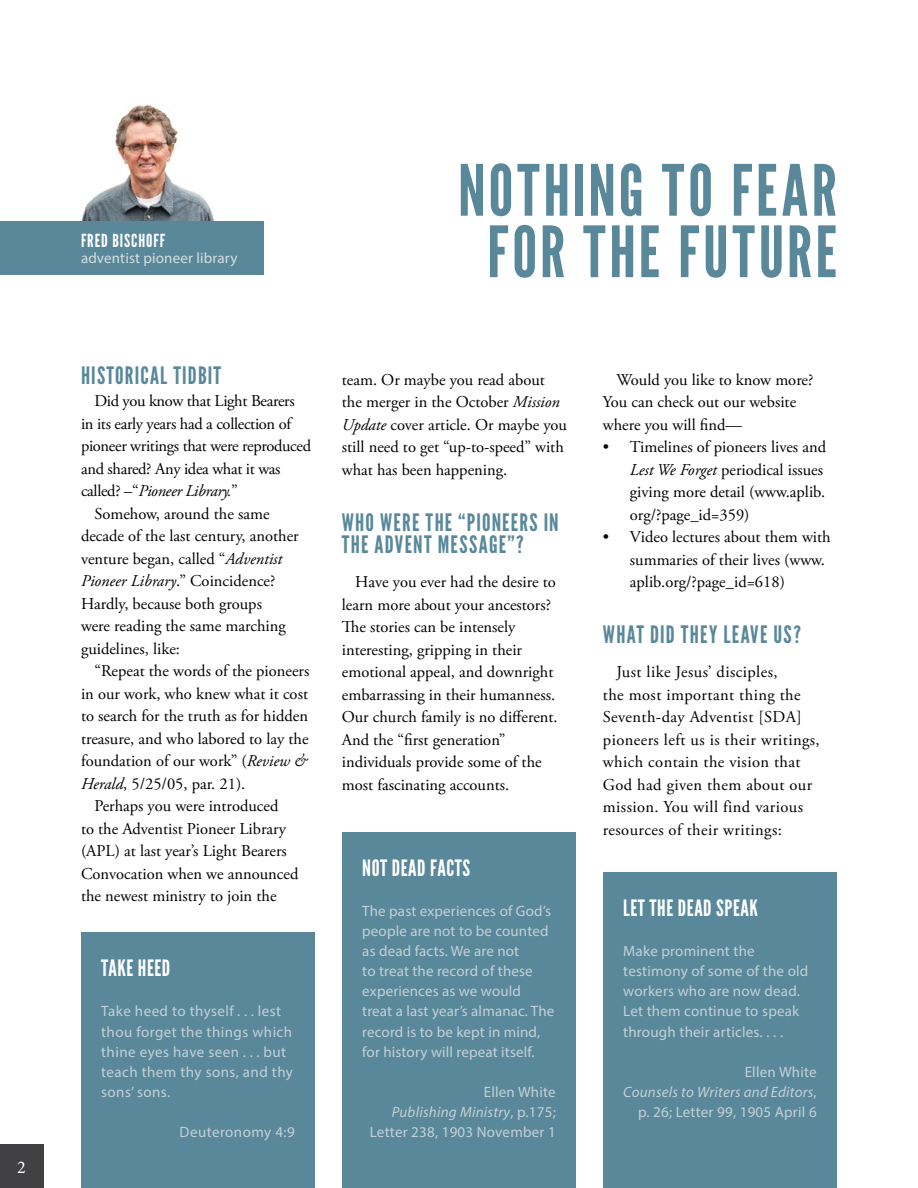
<style>
.page{position:relative;width:918px;height:1188px;background:#fff}
.page>*{position:absolute;margin:0;border:0;box-sizing:border-box;transform-origin:0 0}
.t1{font:70.5px/61.5px "League Gothic";letter-spacing:.05em;color:#588899;text-align:center}
.t2{font:24px/22.5px "League Gothic";letter-spacing:.05em;color:#588899}
.t3{font:22.5px "League Gothic";letter-spacing:.025em;color:#fff}
.t4{font:18px "League Gothic";letter-spacing:.05em;color:#fff}
.t5{font:18px "Minion Pro";color:#fff}
.t6{font:16.5px/22.5px "Adobe Garamond Pro";color:#000}
.t7{font:16.5px/22.5px "Adobe Garamond Pro";letter-spacing:.025em;color:#000}
.t8{font:italic 16.5px "Adobe Garamond Pro";letter-spacing:-.015em;color:#000}
.t9{font:15px/20.1px "Myriad Pro";letter-spacing:.015em;color:#c5d0d7}
.t10{font:15px "Myriad Pro";letter-spacing:.01em;color:#d6dde2}
.s1{font-style:normal}
.s2{font-style:italic}
</style>
<div class="page">
<div style="left:0;top:1145px;width:43px;height:43px;background:#414042"></div>
<div style="left:603px;top:872px;width:234px;height:316px;background:#588899"></div>
<div style="left:81px;top:933px;width:234px;height:255px;background:#588899"></div>
<div style="left:342px;top:832px;width:234px;height:356px;background:#588899"></div>
<img style="left:81px;top:104px;width:134px;height:117px">
<div style="left:0;top:221px;width:264px;height:54px;background:#588899"></div>
<p class="t5" style="left:17px;top:1155px;width:10px">2</p>
<p class="t4" style="left:81px;top:230px;width:86px">FRED BISCHOFF</p>
<p class="t10" style="left:81px;top:248px;width:158px">adventist pioneer library</p>
<h1 class="t1" style="left:458px;top:160px;width:381px">NOTHING TO FEAR<br>FOR THE FUTURE</h1>
<h2 class="t2" style="left:81px;top:364px;width:142px">HISTORICAL TIDBIT</h2>
<p class="t6" style="left:94px;top:390px;width:202px">Did you know that Light Bearers</p>
<p class="t6" style="left:81px;top:413px;width:214px">in its early years had a collection of</p>
<p class="t6" style="left:81px;top:435px;width:232px">pioneer writings that were reproduced</p>
<p class="t6" style="left:81px;top:458px;width:201px">and shared? Any idea what it was</p>
<p class="t8" style="left:81px;top:481px;width:158px"><span class="s1">called? –“</span>Pioneer Library.<span class="s1">”</span></p>
<p class="t6" style="left:94px;top:503px;width:177px">Somehow, around the same</p>
<p class="t6" style="left:81px;top:525px;width:219px">decade of the last century, another</p>
<p class="t6" style="left:81px;top:548px;width:203px">venture began, called “<span class="s2">Adventist</span></p>
<p class="t8" style="left:81px;top:571px;width:196px">Pioneer Library<span class="s1">.” Coincidence?</span></p>
<p class="t6" style="left:81px;top:593px;width:183px">Hardly, because both groups</p>
<p class="t6" style="left:81px;top:615px;width:207px">were reading the same marching</p>
<p class="t6" style="left:81px;top:638px;width:101px">guidelines, like:</p>
<p class="t6" style="left:94px;top:660px;width:216px">“Repeat the words of the pioneers</p>
<p class="t6" style="left:81px;top:683px;width:229px">in our work, who knew what it cost</p>
<p class="t6" style="left:81px;top:705px;width:229px">to search for the truth as for hidden</p>
<p class="t6" style="left:81px;top:728px;width:229px">treasure, and who labored to lay the</p>
<p class="t6" style="left:81px;top:750px;width:227px">foundation of our work” (<span class="s2">Review &amp;</span></p>
<p class="t6" style="left:81px;top:773px;width:166px"><span class="s2">Herald</span>, 5/25/05, par. 21).</p>
<p class="t6" style="left:94px;top:796px;width:185px">Perhaps you were introduced</p>
<p class="t6" style="left:81px;top:818px;width:207px">to the Adventist Pioneer Library</p>
<p class="t6" style="left:81px;top:841px;width:207px">(APL) at last year’s Light Bearers</p>
<p class="t6" style="left:81px;top:863px;width:219px">Convocation when we announced</p>
<p class="t6" style="left:81px;top:886px;width:197px">the newest ministry to join the</p>
<h3 class="t3" style="left:101px;top:955px;width:71px">TAKE HEED</h3>
<p class="t9" style="left:101px;top:1001px;width:193px">Take heed to thyself . . . lest thou forget the things which thine eyes have seen . . . but teach them thy sons, and thy sons’ sons.</p>
<p class="t9" style="left:180px;top:1122px;width:117px">Deuteronomy 4:9</p>
<p class="t6" style="left:342px;top:369px;width:227px">team. Or maybe you read about the merger in the October <span class="s2">Mission<br>Update</span> cover article. Or maybe you still need to get “up-to-speed” with what has been happening.</p>
<h2 class="t2" style="left:342px;top:511px;width:218px">WHO WERE THE “PIONEERS IN<br>THE ADVENT MESSAGE”?</h2>
<p class="t6" style="left:342px;top:571px;width:217px;text-indent:13px">Have you ever had the desire to learn more about your ancestors?<br>The stories can be intensely interesting, gripping in their emotional appeal, and downright embarrassing in their humanness.<br>Our church family is no different.<br>And the “first generation” individuals provide some of the most fascinating accounts.</p>
<h3 class="t3" style="left:362px;top:854px;width:109px">NOT DEAD FACTS</h3>
<p class="t9" style="left:362px;top:901px;width:194px">The past experiences of God’s people are not to be counted as dead facts. We are not<br>to treat the record of these experiences as we would treat a last year’s almanac. The record is to be kept in mind, for history will repeat itself.</p>
<p class="t9" style="left:370px;top:1082px;width:187px;text-align:right">Ellen White<br><span class="s2">Publishing Ministry</span>, p.175;<br>Letter 238, 1903 November 1</p>
<p class="t6" style="left:603px;top:369px;width:212px;text-indent:13px">Would you like to know more?<br>You can check out our website where you will find—</p>
<p class="t6" style="left:630px;top:436px;width:198px;text-indent:-27px">• Timelines of pioneers lives and<br><span class="s2">Lest We Forget</span> periodical issues giving more detail (www.aplib. org/?page_id=359)</p>
<p class="t6" style="left:630px;top:526px;width:202px;text-indent:-27px">• Video lectures about them with summaries of their lives (www. aplib.org/?page_id=618)</p>
<h2 class="t2" style="left:603px;top:624px;width:200px">WHAT DID THEY LEAVE US?</h2>
<p class="t7" style="left:603px;top:661px;width:218px;text-indent:13px">Just like Jesus’ disciples,<br>the most important thing the<br>Seventh-day Adventist [SDA] pioneers left us is their writings, which contain the vision that<br>God had given them about our mission. You will find various resources of their writings:</p>
<h3 class="t3" style="left:623px;top:894px;width:136px">LET THE DEAD SPEAK</h3>
<p class="t9" style="left:623px;top:941px;width:187px">Make prominent the testimony of some of the old workers who are now dead.<br>Let them continue to speak through their articles. . . .</p>
<p class="t9" style="left:623px;top:1061px;width:195px;text-align:right">Ellen White<br><span class="s2">Counsels to Writers and Editors</span>, p. 26; Letter 99, 1905 April 6</p>
</div>
